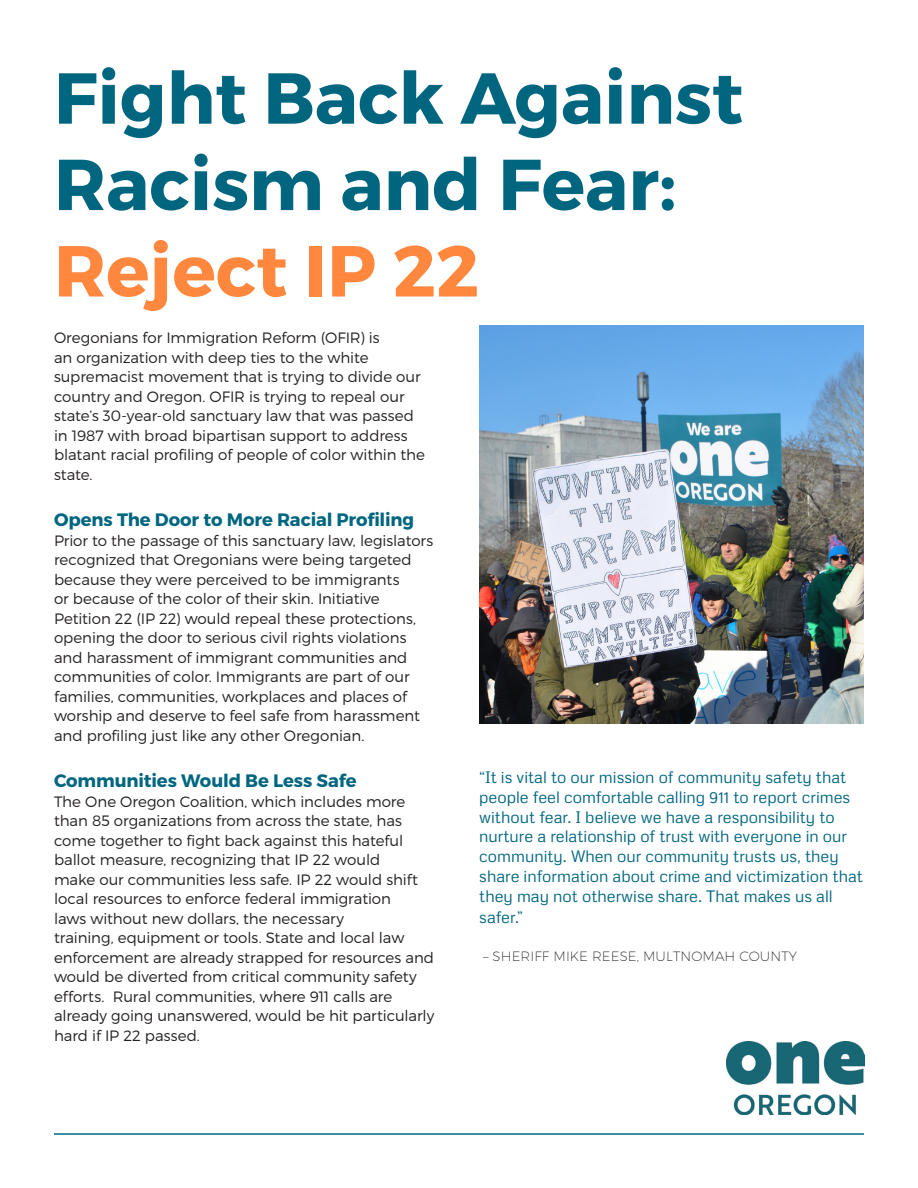
<style>
.page{position:relative;width:918px;height:1188px;background:#fff}
.page>*{position:absolute;margin:0;border:0;box-sizing:border-box;transform-origin:0 0}
.New__Headline{font:700 72px "Montserrat";color:#006680}
.New__Headline-2{font:700 72px "Montserrat";color:#ff873e}
.New_-Subhead{font:700 18px "Montserrat";letter-spacing:-.005em;color:#006680}
.Pull_Quote{font:16.5px/19.8px "Metrophobic";color:#006680}
.New_body_copy{font:300 15px/19.5px "Montserrat";letter-spacing:-.005em;color:#231f20}
.names{font:200 13.5px "Montserrat";letter-spacing:.01em;color:#231f20}
</style>
<div class="page">
<img style="left:726px;top:1041px;width:138px;height:74px">
<hr style="left:54px;top:1133px;width:810px;height:2px;background:#006680">
<img style="left:479px;top:326px;width:385px;height:398px">
<p class="New__Headline" style="left:54px;top:53px;width:691px">Fight Back Against</p>
<p class="New__Headline" style="left:54px;top:140px;width:624px">Racism and Fear:</p>
<p class="New__Headline-2" style="left:54px;top:226px;width:427px">Reject IP 22</p>
<p class="New_body_copy" style="left:54px;top:328px;width:373px">Oregonians for Immigration Reform (OFIR) is<br>an organization with deep ties to the white supremacist movement that is trying to divide our country and Oregon. OFIR is trying to repeal our state’s 30-year-old sanctuary law that was passed in 1987 with broad bipartisan support to address blatant racial profiling of people of color within the state.</p>
<p class="New_-Subhead" style="left:54px;top:509px;width:362px">Opens The Door to More Racial Profiling</p>
<p class="New_body_copy" style="left:54px;top:530px;width:381px">Prior to the passage of this sanctuary law, legislators recognized that Oregonians were being targeted because they were perceived to be immigrants<br>or because of the color of their skin. Initiative Petition 22 (IP 22) would repeal these protections, opening the door to serious civil rights violations and harassment of immigrant communities and communities of color. Immigrants are part of our families, communities, workplaces and places of worship and deserve to feel safe from harassment and profiling just like any other Oregonian.</p>
<p class="New_-Subhead" style="left:54px;top:770px;width:304px">Communities Would Be Less Safe</p>
<p class="New_body_copy" style="left:54px;top:791px;width:382px">The One Oregon Coalition, which includes more than 85 organizations from across the state, has come together to fight back against this hateful ballot measure, recognizing that IP 22 would<br>make our communities less safe. IP 22 would shift local resources to enforce federal immigration<br>laws without new dollars, the necessary<br>training, equipment or tools. State and local law enforcement are already strapped for resources and would be diverted from critical community safety efforts. Rural communities, where 911 calls are already going unanswered, would be hit particularly hard if IP 22 passed.</p>
<p class="Pull_Quote" style="left:479px;top:767px;width:385px">“It is vital to our mission of community safety that people feel comfortable calling 911 to report crimes without fear. I believe we have a responsibility to nurture a relationship of trust with everyone in our community. When our community trusts us, they share information about crime and victimization that they may not otherwise share. That makes us all</p>
<p class="Pull_Quote" style="left:479px;top:908px;width:45px">safer.”</p>
<p class="names" style="left:483px;top:948px;width:315px">– SHERIFF MIKE REESE, MULTNOMAH COUNTY</p>
</div>
